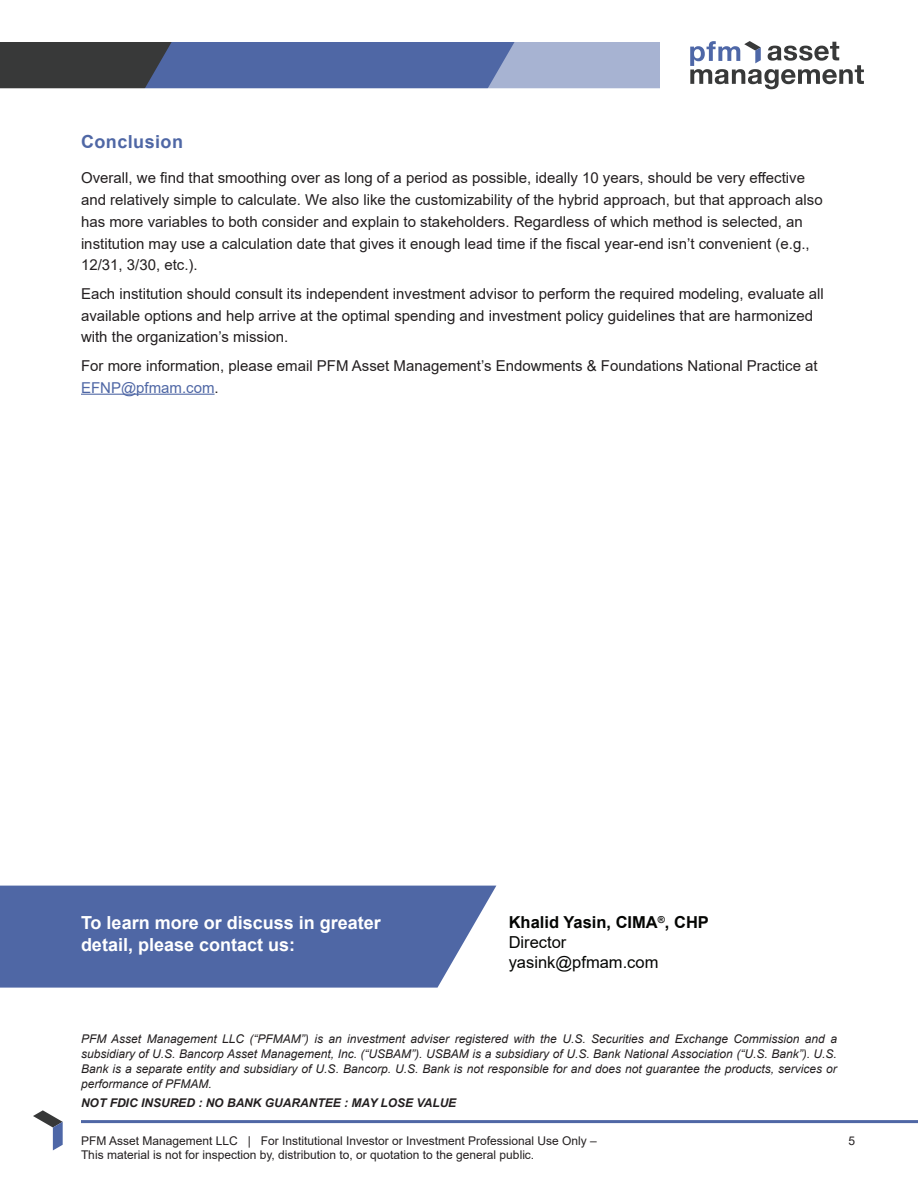
<style>
.page{position:relative;width:918px;height:1188px;background:#fff}
.page>*{position:absolute;margin:0;border:0;box-sizing:border-box;transform-origin:0 0}
.t1{font:700 18px/21.6px "Arial";color:#fff}
.t2{font:700 18px "Arial";letter-spacing:.025em;color:#4f67a5}
.t3{font:700 16.5px/19.8px "Arial";color:#040503}
.t4{font:16.5px "Arial";color:#040503}
.Body{font:15px/21.8px "Arial";color:#231f20}
.t5{font:italic 12px/15px "Arial";color:#231f20;text-align:justify}
.t6{font:12px "Arial";color:#231f20}
.t7{font:italic 700 12px "Arial";color:#231f20}
.s1{color:#4f67a5}
.s2{font-weight:400}
</style>
<div class="page">
<hr style="left:82px;top:1120px;width:836px;height:3px;background:#4f67a5">
<svg style="left:33px;top:1110px;width:30px;height:40px"></svg>
<svg style="left:690px;top:41px;width:174px;height:48px"></svg>
<div style="left:0;top:886px;width:496px;height:102px;background:#4f67a5"></div>
<svg style="left:0;top:42px;width:660px;height:47px;background:#617097"></svg>
<hr style="left:81px;top:394px;width:134px;height:1px;background:#4f67a5">
<p class="t2" style="left:81px;top:129px;width:104px">Conclusion</p>
<p class="Body" style="left:81px;top:167px;width:743px">Overall, we find that smoothing over as long of a period as possible, ideally 10 years, should be very effective and relatively simple to calculate. We also like the customizability of the hybrid approach, but that approach also has more variables to both consider and explain to stakeholders. Regardless of which method is selected, an institution may use a calculation date that gives it enough lead time if the fiscal year-end isn’t convenient (e.g., 12/31, 3/30, etc.).</p>
<p class="Body" style="left:81px;top:283px;width:744px">Each institution should consult its independent investment advisor to perform the required modeling, evaluate all available options and help arrive at the optimal spending and investment policy guidelines that are harmonized with the organization’s mission.</p>
<p class="Body" style="left:81px;top:355px;width:738px">For more information, please email PFM Asset Management’s Endowments &amp; Foundations National Practice at<br><span class="s1">EFNP@pfmam.com</span>.</p>
<p class="t1" style="left:81px;top:912px;width:301px">To learn more or discuss in greater detail, please contact us:</p>
<p class="t3" style="left:509px;top:913px;width:202px">Khalid Yasin, CIMA<sup>®</sup>, CHP<br><span class="s2">Director</span></p>
<p class="t4" style="left:509px;top:951px;width:151px">yasink@pfmam.com</p>
<p class="t5" style="left:81px;top:1031px;width:758px">PFM Asset Management LLC (“PFMAM”) is an investment adviser registered with the U.S. Securities and Exchange Commission and a subsidiary of U.S. Bancorp Asset Management, Inc. (“USBAM”). USBAM is a subsidiary of U.S. Bank National Association (“U.S. Bank”). U.S.<br>Bank is a separate entity and subsidiary of U.S. Bancorp. U.S. Bank is not responsible for and does not guarantee the products, services or performance of PFMAM.</p>
<p class="t7" style="left:81px;top:1095px;width:377px">NOT FDIC INSURED : NO BANK GUARANTEE : MAY LOSE VALUE</p>
<p class="t6" style="left:81px;top:1132px;width:517px">PFM Asset Management LLC | For Institutional Investor or Investment Professional Use Only –</p>
<p class="t6" style="left:849px;top:1132px;width:8px">5</p>
<p class="t6" style="left:81px;top:1147px;width:455px">This material is not for inspection by, distribution to, or quotation to the general public.</p>
</div>
